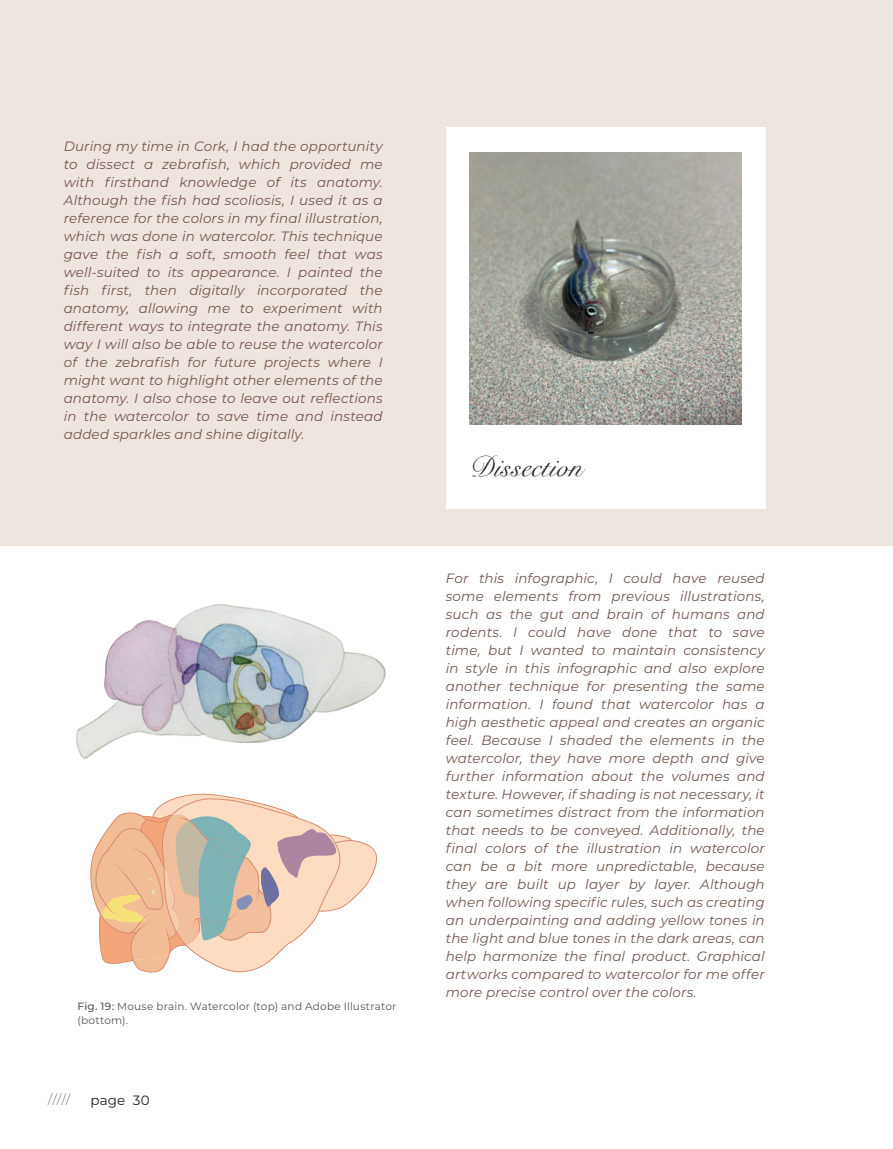
<style>
.page{position:relative;width:893px;height:1149px;background:#fff}
.page>*{position:absolute;margin:0;border:0;box-sizing:border-box;transform-origin:0 0}
._01_Running_text{font:28.5px "Snell Roundhand";letter-spacing:.015em;color:#231f20}
._02_artistic_researc{font:italic 13.5px/18px "Montserrat";letter-spacing:.01em;color:#725750;text-align:justify}
.t1{font:13.5px "Montserrat";letter-spacing:.015em;color:#231f20}
._04_Figure_text{font:10.5px/13.5px "Montserrat";letter-spacing:.02em;color:#535353}
.s1{font-weight:500}
.s2{font-family:"Didot";font-size:16.5px}
</style>
<div class="page">
<div style="left:0;top:0;width:893px;height:546px;background:#efe5df"></div>
<div style="left:446px;top:128px;width:319px;height:380px;background:#fff"></div>
<img style="left:469px;top:152px;width:272px;height:272px">
<img style="left:76px;top:604px;width:310px;height:155px">
<svg style="left:90px;top:793px;width:287px;height:179px"></svg>
<p class="_02_artistic_researc" style="left:64px;top:136px;width:320px">During my time in Cork, I had the opportunity to dissect a zebrafish, which provided me with firsthand knowledge of its anatomy.<br>Although the fish had scoliosis, I used it as a reference for the colors in my final illustration, which was done in watercolor. This technique gave the fish a soft, smooth feel that was well-suited to its appearance. I painted the fish first, then digitally incorporated the anatomy, allowing me to experiment with different ways to integrate the anatomy. This way I will also be able to reuse the watercolor of the zebrafish for future projects where I might want to highlight other elements of the anatomy. I also chose to leave out reflections in the watercolor to save time and instead added sparkles and shine digitally.</p>
<p class="_04_Figure_text" style="left:78px;top:998px;width:320px"><span class="s1">Fig. 19:</span> Mouse brain. Watercolor (top) and Adobe Illustrator (bottom).</p>
<p class="t1" style="left:48px;top:1090px;width:103px"><span class="s2">/////</span> page 30</p>
<p class="_01_Running_text" style="left:469px;top:444px;width:115px">Dissection</p>
<p class="_02_artistic_researc" style="left:446px;top:568px;width:320px">For this infographic, I could have reused some elements from previous illustrations, such as the gut and brain of humans and rodents. I could have done that to save time, but I wanted to maintain consistency in style in this infographic and also explore another technique for presenting the same information. I found that watercolor has a high aesthetic appeal and creates an organic feel. Because I shaded the elements in the watercolor, they have more depth and give further information about the volumes and texture. However, if shading is not necessary, it can sometimes distract from the information that needs to be conveyed. Additionally, the final colors of the illustration in watercolor can be a bit more unpredictable, because they are built up layer by layer. Although when following specific rules, such as creating an underpainting and adding yellow tones in the light and blue tones in the dark areas, can help harmonize the final product. Graphical artworks compared to watercolor for me offer more precise control over the colors.</p>
</div>
